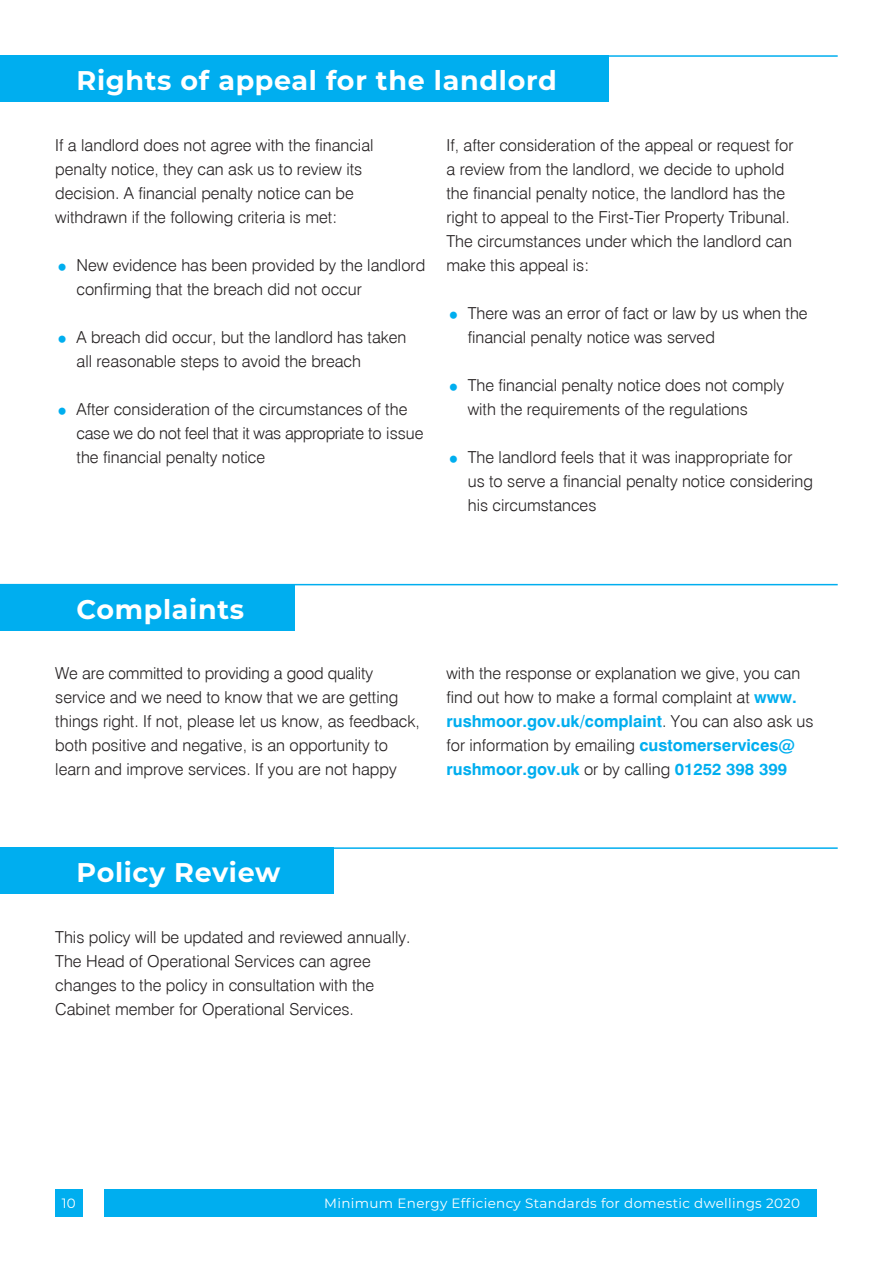
<style>
.page{position:relative;width:893px;height:1263px;background:#fff}
.page>*{position:absolute;margin:0;border:0;box-sizing:border-box;transform-origin:0 0}
.t1{font:700 27px "Montserrat";letter-spacing:.025em;color:#fff}
.t2{font:300 16.5px/24px "Swiss 721 BT";color:#231f20}
.t3{font:13.5px "Montserrat";letter-spacing:.025em;color:#fff}
.s1{font-size:24px;color:#00aeef}
.s2{font-weight:700;color:#00aeef}
</style>
<div class="page">
<div style="left:0;top:55px;width:608px;height:47px;background:#00aeef"></div>
<hr style="left:0;top:55px;width:838px;height:2px;background:#00aeef">
<div style="left:104px;top:1189px;width:712px;height:27px;background:#00aeef"></div>
<div style="left:55px;top:1189px;width:27px;height:27px;background:#00aeef"></div>
<div style="left:0;top:584px;width:295px;height:47px;background:#00aeef"></div>
<div style="left:0;top:847px;width:334px;height:47px;background:#00aeef"></div>
<hr style="left:0;top:584px;width:838px;height:1px;background:#00aeef">
<hr style="left:0;top:847px;width:838px;height:2px;background:#00aeef">
<h1 class="t1" style="left:77px;top:61px;width:482px">Rights of appeal for the landlord</h1>
<p class="t2" style="left:55px;top:133px;width:320px">If a landlord does not agree with the financial penalty notice, they can ask us to review its decision. A financial penalty notice can be withdrawn if the following criteria is met:</p>
<p class="t2" style="left:77px;top:253px;width:350px;text-indent:-21px"><span class="s1">•</span> New evidence has been provided by the landlord confirming that the breach did not occur</p>
<p class="t2" style="left:77px;top:325px;width:331px;text-indent:-21px"><span class="s1">•</span> A breach did occur, but the landlord has taken all reasonable steps to avoid the breach</p>
<p class="t2" style="left:77px;top:397px;width:348px;text-indent:-21px"><span class="s1">•</span> After consideration of the circumstances of the case we do not feel that it was appropriate to issue the financial penalty notice</p>
<p class="t2" style="left:446px;top:133px;width:348px">If, after consideration of the appeal or request for a review from the landlord, we decide to uphold the financial penalty notice, the landlord has the right to appeal to the First-Tier Property Tribunal.<br>The circumstances under which the landlord can make this appeal is:</p>
<p class="t2" style="left:468px;top:301px;width:341px;text-indent:-21px"><span class="s1">•</span> There was an error of fact or law by us when the financial penalty notice was served</p>
<p class="t2" style="left:468px;top:373px;width:318px;text-indent:-21px"><span class="s1">•</span> The financial penalty notice does not comply with the requirements of the regulations</p>
<p class="t2" style="left:468px;top:445px;width:347px;text-indent:-21px"><span class="s1">•</span> The landlord feels that it was inappropriate for us to serve a financial penalty notice considering his circumstances</p>
<h1 class="t1" style="left:77px;top:590px;width:169px">Complaints</h1>
<p class="t2" style="left:55px;top:661px;width:366px">We are committed to providing a good quality service and we need to know that we are getting things right. If not, please let us know, as feedback, both positive and negative, is an opportunity to learn and improve services. If you are not happy</p>
<p class="t2" style="left:446px;top:661px;width:368px">with the response or explanation we give, you can find out how to make a formal complaint at <span class="s2">www. rushmoor.gov.uk/complaint</span>. You can also ask us for information by emailing <span class="s2">customerservices@ rushmoor.gov.uk</span> or by calling <span class="s2">01252 398 399</span></p>
<h1 class="t1" style="left:77px;top:853px;width:205px">Policy Review</h1>
<p class="t2" style="left:55px;top:925px;width:357px">This policy will be updated and reviewed annually.<br>The Head of Operational Services can agree changes to the policy in consultation with the Cabinet member for Operational Services.</p>
<p class="t3" style="left:62px;top:1194px;width:16px">10</p>
<p class="t3" style="left:324px;top:1194px;width:477px">Minimum Energy Efficiency Standards for domestic dwellings 2020</p>
</div>
